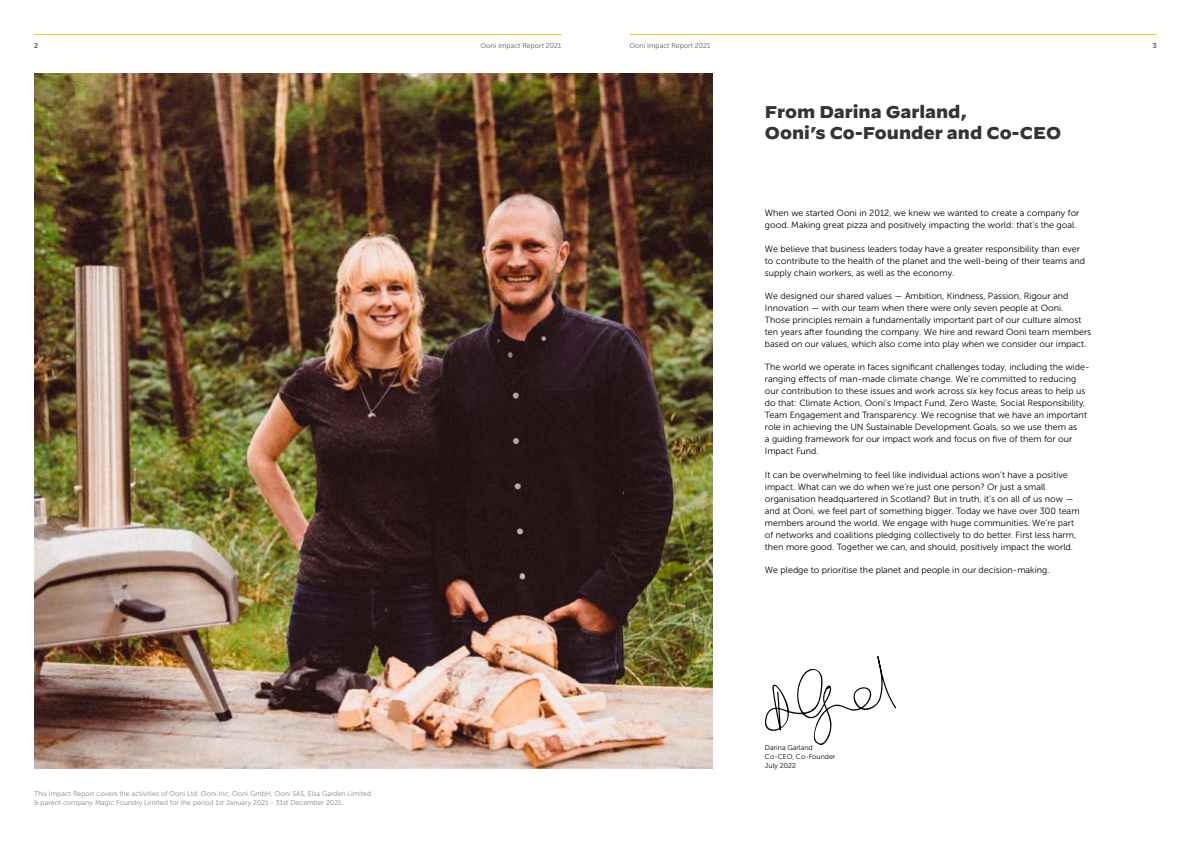
<style>
.page{position:relative;width:1191px;height:842px;background:#fff}
.page>*{position:absolute;margin:0;border:0;box-sizing:border-box;transform-origin:0 0}
.t1{font:900 17px/20.4px "Decimal";color:#313438}
.t2{font:9px/12px "Museo Sans 300";color:#000}
.t3{font:7px/9px "Museo Sans 300";color:#888587}
.t4{font:7px "Museo Sans 300";color:#58575b}
.t5{font:7px/9px "Museo Sans 300";color:#000}
.t6{font:7px "Museo Sans 700";color:#58575b}
</style>
<div class="page">
<hr style="left:34px;top:34px;width:527px;height:1px;background:#fec81e">
<hr style="left:629px;top:34px;width:528px;height:1px;background:#fec81e">
<img style="left:34px;top:74px;width:678px;height:694px">
<svg style="left:765px;top:656px;width:131px;height:89px"></svg>
<p class="t6" style="left:34px;top:42px;width:6px">2</p>
<p class="t4" style="left:480px;top:42px;width:82px">Ooni Impact Report 2021</p>
<p class="t4" style="left:629px;top:42px;width:82px">Ooni Impact Report 2021</p>
<p class="t6" style="left:1153px;top:42px;width:6px">3</p>
<h1 class="t1" style="left:765px;top:102px;width:298px">From Darina Garland,<br>Ooni’s Co-Founder and Co-CEO</h1>
<p class="t2" style="left:765px;top:207px;width:316px">When we started Ooni in 2012, we knew we wanted to create a company for good. Making great pizza and positively impacting the world: that’s the goal.</p>
<p class="t2" style="left:765px;top:243px;width:322px">We believe that business leaders today have a greater responsibility than ever to contribute to the health of the planet and the well-being of their teams and supply chain workers, as well as the economy.</p>
<p class="t2" style="left:765px;top:290px;width:328px">We designed our shared values — Ambition, Kindness, Passion, Rigour and Innovation — with our team when there were only seven people at Ooni.<br>Those principles remain a fundamentally important part of our culture almost ten years after founding the company. We hire and reward Ooni team members based on our values, which also come into play when we consider our impact.</p>
<p class="t2" style="left:765px;top:361px;width:326px">The world we operate in faces significant challenges today, including the wide&shy;ranging effects of man-made climate change. We’re committed to reducing our contribution to these issues and work across six key focus areas to help us do that: Climate Action, Ooni’s Impact Fund, Zero Waste, Social Responsibility, Team Engagement and Transparency. We recognise that we have an important role in achieving the UN Sustainable Development Goals, so we use them as<br>a guiding framework for our impact work and focus on five of them for our Impact Fund.</p>
<p class="t2" style="left:765px;top:469px;width:316px">It can be overwhelming to feel like individual actions won’t have a positive impact. What can we do when we’re just one person? Or just a small organisation headquartered in Scotland? But in truth, it’s on all of us now — and at Ooni, we feel part of something bigger. Today we have over 300 team members around the world. We engage with huge communities. We’re part of networks and coalitions pledging collectively to do better. First less harm, then more good. Together we can, and should, positively impact the world.</p>
<p class="t2" style="left:765px;top:564px;width:286px">We pledge to prioritise the planet and people in our decision-making.</p>
<p class="t3" style="left:34px;top:789px;width:339px">This Impact Report covers the activities of Ooni Ltd, Ooni Inc, Ooni GmbH, Ooni SAS, Elsa Garden Limited &amp; parent company Magic Foundry Limited for the period 1st January 2021 - 31st December 2021.</p>
<p class="t5" style="left:765px;top:743px;width:72px">Darina Garland<br>Co-CEO, Co-Founder<br>July 2022</p>
</div>
